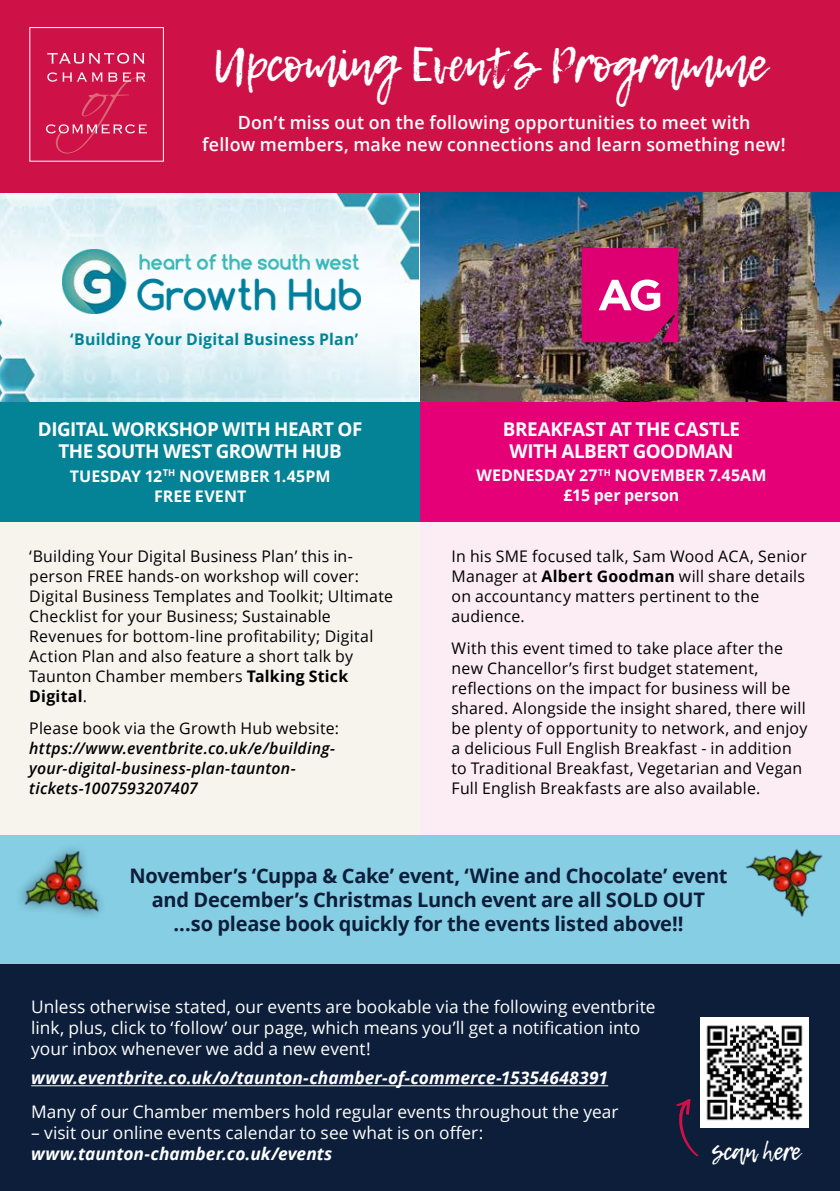
<style>
.page{position:relative;width:840px;height:1191px;background:#fff}
.page>*{position:absolute;margin:0;border:0;box-sizing:border-box;transform-origin:0 0}
.t1{font:48px "Lemon Tuesday";letter-spacing:-.005em;color:#fff}
.t2{font:24.4px "Lemon Tuesday";letter-spacing:-.02em;color:#fff}
.t3{font:700 20px/24px "Open Sans";letter-spacing:-.015em;color:#0c1e3a;text-align:center}
.t4{font:700 19px/22px "Open Sans";letter-spacing:-.025em;color:#fff;text-align:center}
.t5{font:600 18.2px/21.8px "Open Sans";letter-spacing:.01em;color:#fff;text-align:center}
.t6{font:17.4px/20.8px "Open Sans";letter-spacing:.005em;color:#fff}
.t7{font:italic 700 17.4px "Open Sans";color:#fff}
.t8{font:16px/20px "Open Sans";letter-spacing:.015em;color:#000}
.t9{font:italic 600 16px/20px "Open Sans";letter-spacing:.015em;color:#000}
.t10{font:700 16px/20px "Open Sans";color:#fff;text-align:center}
.t11{font:700 16px "Open Sans";letter-spacing:.015em;color:#048396}
.s1{font-weight:700}
</style>
<div class="page">
<div style="left:0;top:414px;width:421px;height:421px;background:#f7f3ed"></div>
<img style="left:0;top:193px;width:418px;height:209px">
<div style="left:0;top:402px;width:421px;height:119px;background:#048396"></div>
<div style="left:420px;top:506px;width:419px;height:329px;background:#fbedf3"></div>
<div style="left:0;top:0;width:839px;height:193px;background:#ce1247"></div>
<div style="left:29px;top:27px;width:135px;height:134px;border:1px solid #fff"></div>
<svg style="left:46px;top:72px;width:101px;height:81px"></svg>
<svg style="left:47px;top:53px;width:97px;height:11px"></svg>
<img style="left:420px;top:193px;width:419px;height:209px">
<div style="left:420px;top:402px;width:419px;height:119px;background:#e50077"></div>
<svg style="left:581px;top:248px;width:97px;height:94px;background:#dd1c7f"></svg>
<img style="left:62px;top:249px;width:298px;height:64px">
<div style="left:0;top:835px;width:839px;height:129px;background:#85cee4"></div>
<div style="left:0;top:964px;width:839px;height:227px;background:#0c1e3a"></div>
<img style="left:700px;top:1017px;width:108px;height:110px">
<hr style="left:31px;top:1085px;width:577px;height:1px;background:#fff">
<svg style="left:676px;top:1099px;width:22px;height:57px"></svg>
<img style="left:746px;top:849px;width:77px;height:68px">
<img style="left:20px;top:848px;width:81px;height:68px">
<h1 class="t1" style="left:213px;top:36px;width:554px">Upcoming Events Programme</h1>
<p class="t5" style="left:202px;top:112px;width:584px">Don’t miss out on the following opportunities to meet with<br>fellow members, make new connections and learn something new!</p>
<p class="t11" style="left:70px;top:328px;width:290px">‘Building Your Digital Business Plan’</p>
<p class="t4" style="left:38px;top:417px;width:326px">DIGITAL WORKSHOP WITH HEART OF<br>THE SOUTH WEST GROWTH HUB</p>
<p class="t10" style="left:70px;top:465px;width:262px">TUESDAY 12<sup>TH</sup> NOVEMBER 1.45PM<br>FREE EVENT</p>
<p class="t8" style="left:29px;top:546px;width:365px">‘Building Your Digital Business Plan’ this in&shy;person FREE hands-on workshop will cover:<br>Digital Business Templates and Toolkit; Ultimate Checklist for your Business; Sustainable Revenues for bottom-line profitability; Digital Action Plan and also feature a short talk by Taunton Chamber members <span class="s1">Talking Stick Digital</span>.</p>
<p class="t8" style="left:29px;top:718px;width:311px">Please book via the Growth Hub website:</p>
<p class="t9" style="left:29px;top:738px;width:307px">https://www.eventbrite.co.uk/e/building&shy;your-digital-business-plan-taunton&shy;tickets-1007593207407</p>
<p class="t4" style="left:502px;top:418px;width:239px">BREAKFAST AT THE CASTLE<br>WITH ALBERT GOODMAN</p>
<p class="t10" style="left:476px;top:465px;width:291px">WEDNESDAY 27<sup>TH</sup> NOVEMBER 7.45AM £15 per person</p>
<p class="t8" style="left:451px;top:546px;width:356px">In his SME focused talk, Sam Wood ACA, Senior Manager at <span class="s1">Albert Goodman</span> will share details on accountancy matters pertinent to the audience.</p>
<p class="t8" style="left:451px;top:638px;width:357px">With this event timed to take place after the new Chancellor’s first budget statement, reflections on the impact for business will be shared. Alongside the insight shared, there will be plenty of opportunity to network, and enjoy a delicious Full English Breakfast - in addition to Traditional Breakfast, Vegetarian and Vegan Full English Breakfasts are also available.</p>
<p class="t3" style="left:129px;top:863px;width:599px">November’s ‘Cuppa &amp; Cake’ event, ‘Wine and Chocolate’ event and December’s Christmas Lunch event are all SOLD OUT<br>...so please book quickly for the events listed above!!</p>
<p class="t6" style="left:31px;top:996px;width:625px">Unless otherwise stated, our events are bookable via the following eventbrite link, plus, click to ‘follow’ our page, which means you’ll get a notification into your inbox whenever we add a new event!</p>
<p class="t7" style="left:31px;top:1065px;width:578px">www.eventbrite.co.uk/o/taunton-chamber-of-commerce-15354648391</p>
<p class="t6" style="left:31px;top:1101px;width:588px">Many of our Chamber members hold regular events throughout the year</p>
<p class="t6" style="left:31px;top:1121px;width:453px">– visit our online events calendar to see what is on offer:</p>
<p class="t7" style="left:31px;top:1141px;width:302px">www.taunton-chamber.co.uk/events</p>
<h2 class="t2" style="left:711px;top:1137px;width:91px">scan here</h2>
</div>
